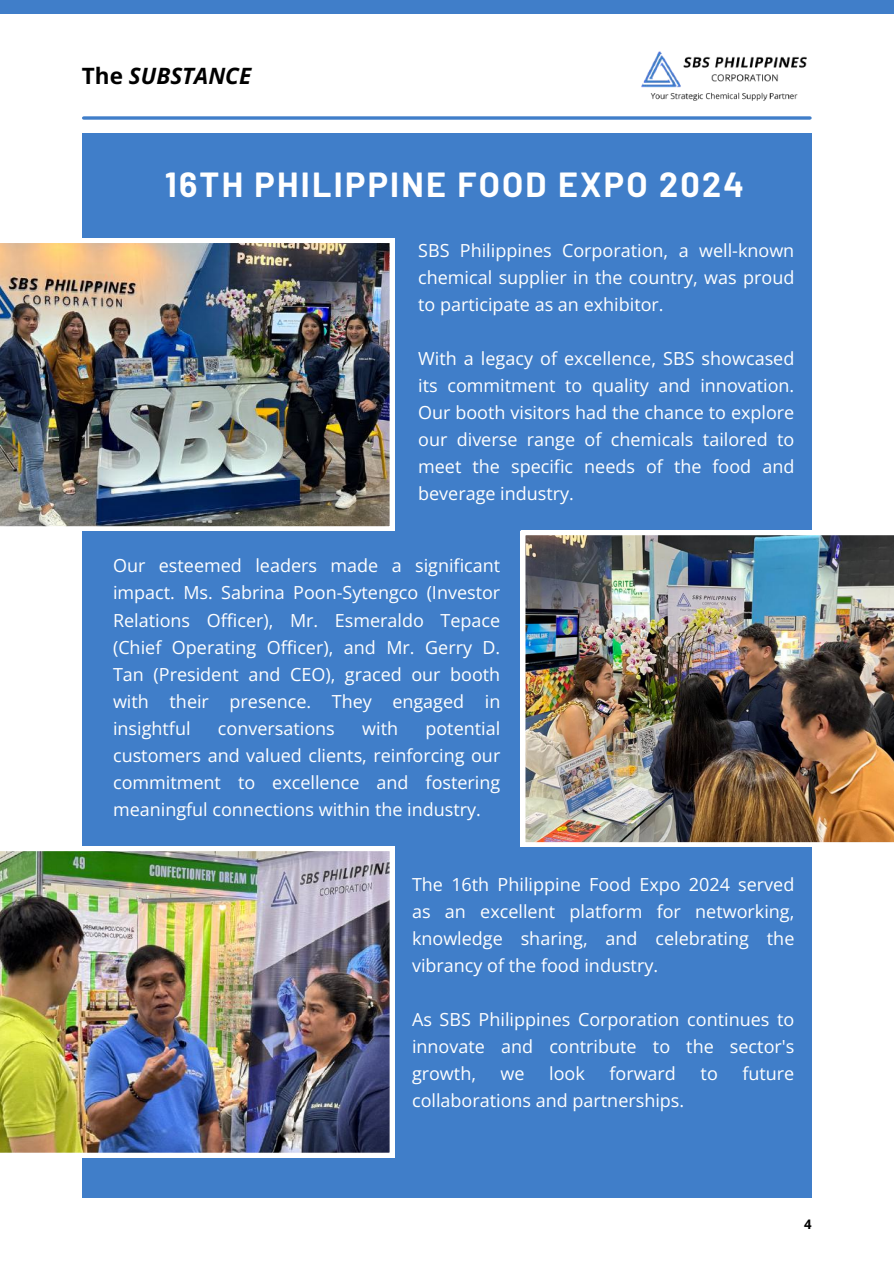
<style>
.page{position:relative;width:894px;height:1264px;background:#fff}
.page>*{position:absolute;margin:0;border:0;box-sizing:border-box;transform-origin:0 0}
.t1{font:700 34.05px "Barlow";letter-spacing:.065em;color:#fff}
.t2{font:italic 700 22.5px "Open Sans";color:#000}
.t3{font:18px/27px "Open Sans";color:#fff;text-align:justify}
.t4{font:700 13.2px "Open Sans";color:#000}
.s1{font-style:normal}
</style>
<div class="page">
<div style="left:0;top:0;width:893px;height:14px;background:#407ec9"></div>
<svg style="left:84px;top:116px;width:725px;height:4px"></svg>
<div style="left:82px;top:133px;width:729px;height:1064px;background:#407ec9"></div>
<img style="left:0;top:238px;width:394px;height:292px">
<img style="left:521px;top:530px;width:372px;height:316px">
<img style="left:0;top:846px;width:394px;height:311px">
<img style="left:641px;top:51px;width:166px;height:50px">
<p class="t2" style="left:82px;top:60px;width:171px"><span class="s1">The</span> SUBSTANCE</p>
<h1 class="t1" style="left:165px;top:163px;width:580px">16TH PHILIPPINE FOOD EXPO 2024</h1>
<p class="t3" style="left:418px;top:236px;width:377px">SBS Philippines Corporation, a well-known chemical supplier in the country, was proud to participate as an exhibitor.</p>
<p class="t3" style="left:418px;top:344px;width:377px">With a legacy of excellence, SBS showcased its commitment to quality and innovation.<br>Our booth visitors had the chance to explore our diverse range of chemicals tailored to meet the specific needs of the food and beverage industry.</p>
<p class="t3" style="left:113px;top:552px;width:389px">Our esteemed leaders made a significant impact. Ms. Sabrina Poon-Sytengco (Investor Relations Officer), Mr. Esmeraldo Tepace (Chief Operating Officer), and Mr. Gerry D.<br>Tan (President and CEO), graced our booth with their presence. They engaged in insightful</p>
<p class="t3" style="left:113px;top:714px;width:389px;text-indent:312px">potential customers and valued clients, reinforcing our commitment to excellence and fostering meaningful connections within the industry.</p>
<p class="t3" style="left:218px;top:714px;width:118px">conversations</p>
<p class="t3" style="left:362px;top:714px;width:37px">with</p>
<p class="t3" style="left:412px;top:870px;width:384px">The 16th Philippine Food Expo 2024 served as an excellent platform for networking, knowledge sharing, and celebrating the vibrancy of the food industry.</p>
<p class="t3" style="left:412px;top:1005px;width:384px">As SBS Philippines Corporation continues to innovate and contribute to the sector's growth,</p>
<p class="t3" style="left:500px;top:1059px;width:26px">we</p>
<p class="t3" style="left:549px;top:1059px;width:37px">look</p>
<p class="t3" style="left:609px;top:1059px;width:68px">forward</p>
<p class="t3" style="left:700px;top:1059px;width:19px">to</p>
<p class="t3" style="left:742px;top:1059px;width:53px">future</p>
<p class="t3" style="left:412px;top:1086px;width:273px">collaborations and partnerships.</p>
<p class="t4" style="left:803px;top:1215px;width:9px">4</p>
</div>
